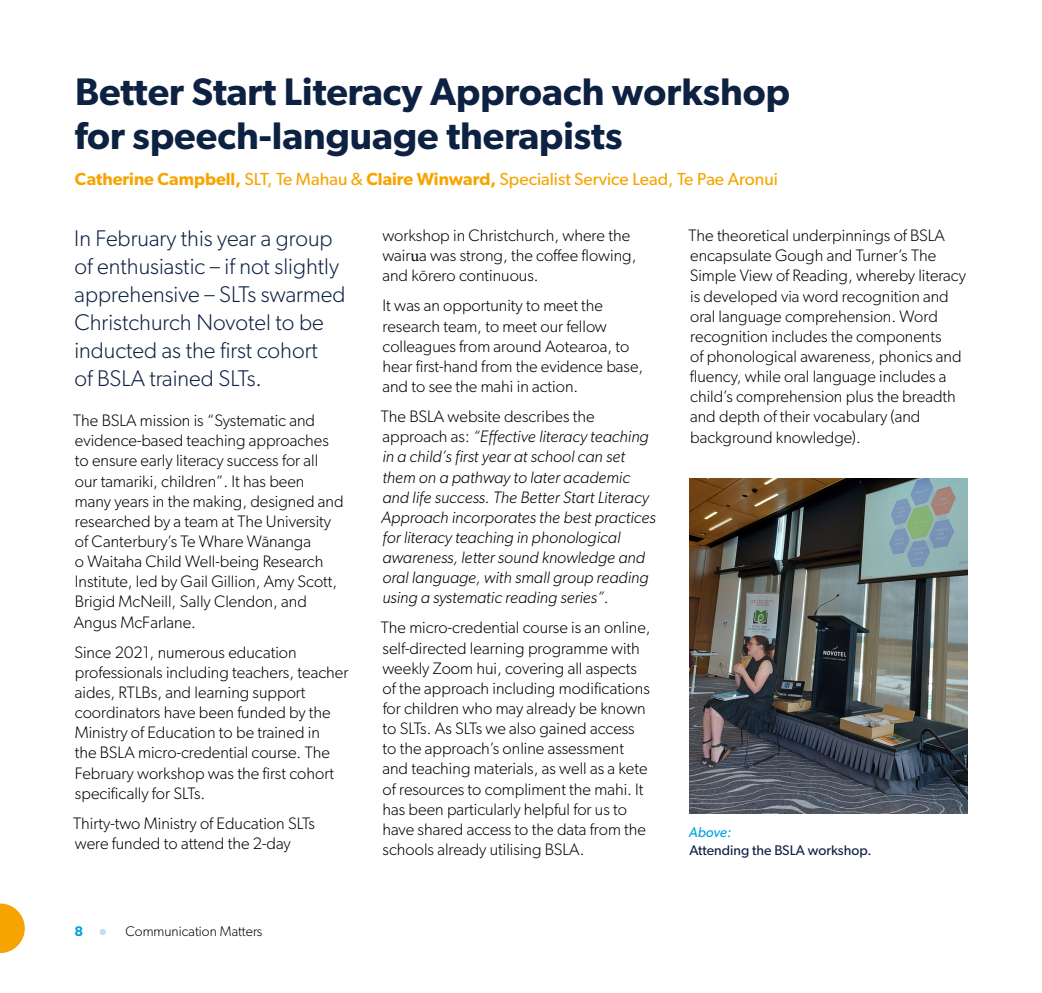
<style>
.page{position:relative;width:1042px;height:993px;background:#fff}
.page>*{position:absolute;margin:0;border:0;box-sizing:border-box;transform-origin:0 0}
.H1_long{font:600 38.5px/43.8px "Gibson";color:#0d2143}
.Intro{font:300 22.75px/28px "Gibson";color:#0d2143}
.Author{font:17.5px "Gibson";color:#f7a400}
.body{font:300 16.62px/20.1px "Gibson";color:#000}
.body-2{font:italic 300 16.62px/20.1px "Gibson";color:#000}
.t1{font:14px/18.4px "Gibson";color:#0d2143}
.t2{font:300 14px "Gibson";color:#000}
.s1{font-weight:600}
.s2{font-weight:600;color:#00a3e2}
.s3{font-weight:600;font-size:19.25px;color:#bde3ee}
.s4{font-family:"Minion Pro";font-weight:400}
.s5{font-style:normal}
.s6{font-style:italic;color:#00a3e2}
</style>
<div class="page">
<hr style="left:1041px;top:0;width:1px;height:992px;background:#ffeed5">
<img style="left:690px;top:478px;width:277px;height:335px">
<svg style="left:0;top:903px;width:25px;height:49px"></svg>
<p class="H1_long" style="left:75px;top:69px;width:716px">Better Start Literacy Approach workshop for speech-language therapists</p>
<p class="Author" style="left:75px;top:168px;width:704px"><span class="s1">Catherine Campbell,</span> SLT, Te Mahau &amp; <span class="s1">Claire Winward,</span> Specialist Service Lead, Te Pae Aronui</p>
<p class="Intro" style="left:74px;top:224px;width:273px">In February this year a group of enthusiastic – if not slightly apprehensive – SLTs swarmed<br>Christchurch Novotel to be inducted as the first cohort<br>of BSLA trained SLTs.</p>
<p class="body" style="left:73px;top:410px;width:272px">The BSLA mission is “Systematic and evidence-based teaching approaches to ensure early literacy success for all<br>our tamariki, children”. It has been<br>many years in the making, designed and researched by a team at The University of Canterbury’s Te Whare Wānanga<br>o Waitaha Child Well-being Research Institute, led by Gail Gillion, Amy Scott, Brigid McNeill, Sally Clendon, and Angus McFarlane.</p>
<p class="body" style="left:74px;top:641px;width:275px">Since 2021, numerous education professionals including teachers, teacher aides, RTLBs, and learning support coordinators have been funded by the Ministry of Education to be trained in<br>the BSLA micro-credential course. The February workshop was the first cohort specifically for SLTs.</p>
<p class="body" style="left:73px;top:812px;width:243px">Thirty-two Ministry of Education SLTs were funded to attend the 2-day</p>
<p class="t2" style="left:74px;top:922px;width:189px"><span class="s2">8</span> <span class="s3">•</span> Communication Matters</p>
<p class="body" style="left:382px;top:225px;width:256px">workshop in Christchurch, where the wair<span class="s4">u</span>a was strong, the coffee flowing, and kōrero continuous.</p>
<p class="body" style="left:382px;top:295px;width:262px">It was an opportunity to meet the research team, to meet our fellow colleagues from around Aotearoa, to hear first-hand from the evidence base, and to see the mahi in action.</p>
<p class="body-2" style="left:381px;top:406px;width:277px"><span class="s5">The BSLA website describes the approach as:</span> “Effective literacy teaching in a child’s first year at school can set them on a pathway to later academic and life success. The Better Start Literacy Approach incorporates the best practices for literacy teaching in phonological awareness, letter sound knowledge and oral language, with small group reading using a systematic reading series”.</p>
<p class="body" style="left:381px;top:617px;width:271px">The micro-credential course is an online, self-directed learning programme with weekly Zoom hui, covering all aspects of the approach including modifications for children who may already be known to SLTs. As SLTs we also gained access to the approach’s online assessment and teaching materials, as well as a kete of resources to compliment the mahi. It has been particularly helpful for us to have shared access to the data from the schools already utilising BSLA.</p>
<p class="body" style="left:688px;top:225px;width:279px">The theoretical underpinnings of BSLA encapsulate Gough and Turner’s The Simple View of Reading, whereby literacy is developed via word recognition and oral language comprehension. Word recognition includes the components<br>of phonological awareness, phonics and fluency, while oral language includes a child’s comprehension plus the breadth and depth of their vocabulary (and background knowledge).</p>
<p class="t1" style="left:689px;top:822px;width:184px"><span class="s6">Above:<br></span>Attending the BSLA workshop.</p>
</div>
